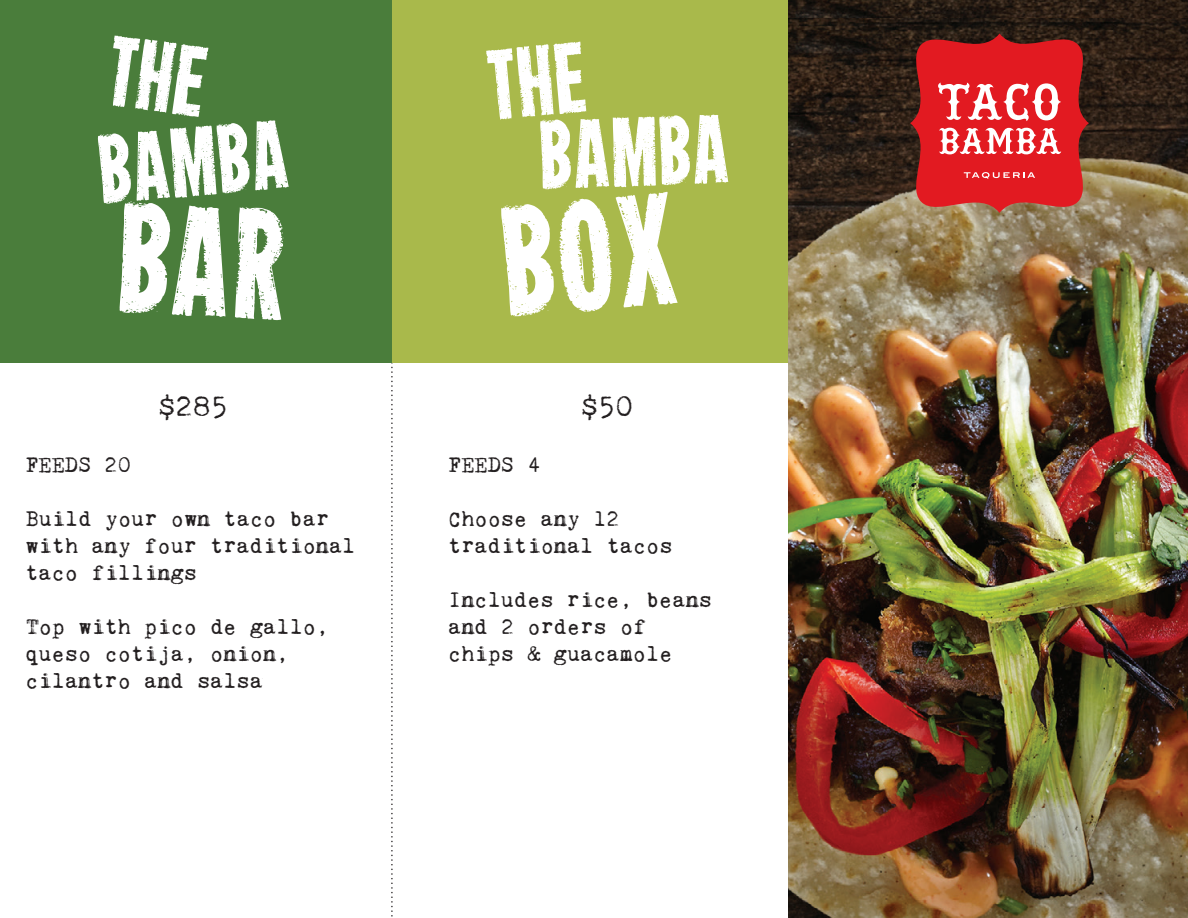
<style>
.page{position:relative;width:1188px;height:918px;background:#fff}
.page>*{position:absolute;margin:0;border:0;box-sizing:border-box;transform-origin:0 0}
.t1{font:86.85px "Heavyweight";color:#fff}
.t2{font:30px "Kingthings Trypewriter 2";color:#231f20}
.t3{font:22.5px/27px "Kingthings Trypewriter 2";color:#231f20}
</style>
<div class="page">
<svg style="left:391px;top:363px;width:2px;height:554px"></svg>
<div style="left:0;top:0;width:392px;height:363px;background:#4a7d3b"></div>
<div style="left:392px;top:0;width:409px;height:363px;background:#a9b94b"></div>
<img style="left:788px;top:18px;width:400px;height:900px">
<svg style="left:905px;top:28px;width:189px;height:190px;background:#c03a3a"></svg>
<p class="t1" style="left:95px;top:134px;width:192px;rotate:-5deg">Bamba</p>
<p class="t2" style="left:158px;top:390px;width:71px">$285</p>
<p class="t3" style="left:25px;top:451px;width:107px">FEEDS 20</p>
<p class="t3" style="left:25px;top:505px;width:332px">Build your own taco bar with any four traditional taco fillings</p>
<p class="t3" style="left:25px;top:613px;width:305px">Top with pico de gallo, queso cotija, onion, cilantro and salsa</p>
<p class="t1" style="left:538px;top:119px;width:192px;rotate:-2deg">Bamba</p>
<p class="t2" style="left:581px;top:390px;width:54px">$50</p>
<p class="t3" style="left:448px;top:451px;width:94px">FEEDS 4</p>
<p class="t3" style="left:448px;top:505px;width:226px">Choose any 12 traditional tacos</p>
<p class="t3" style="left:448px;top:586px;width:265px">Includes rice, beans and 2 orders of</p>
<p class="t3" style="left:448px;top:640px;width:226px">chips &amp; guacamole</p>
</div>
